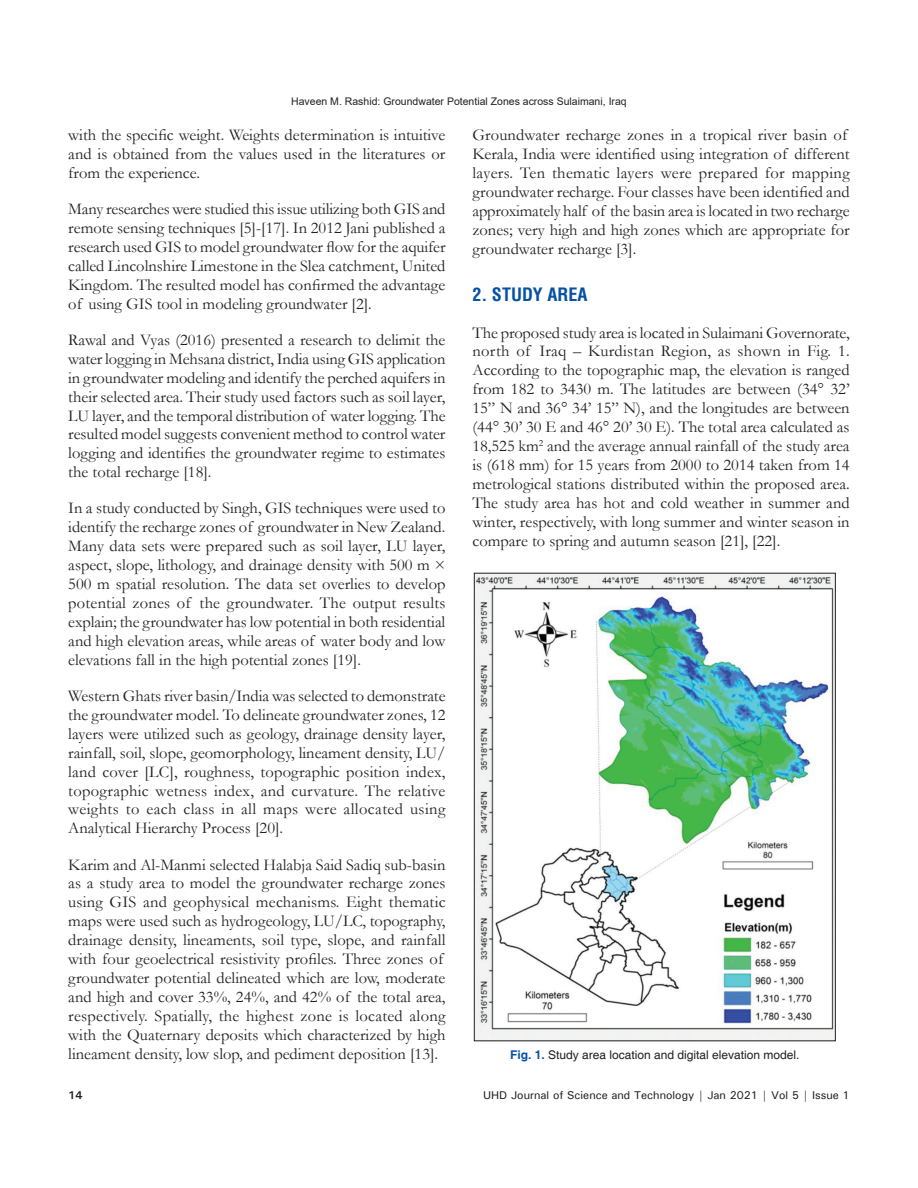
<style>
.page{position:relative;width:918px;height:1188px;background:#fff}
.page>*{position:absolute;margin:0;border:0;box-sizing:border-box;transform-origin:0 0}
.t1{font:700 condensed 18px "Helvetica";color:#0551a4}
.TX{font:16.5px/18.9px "Garamond";color:#231f20;text-align:justify}
.FGC{font:12px "Helvetica";color:#231f20}
.t2{font:500 11.25px "Univers";color:#231f20}
.t3{font:700 11.25px "Univers";color:#231f20}
.t4{font:10.5px "Arial";color:#231f20}
.s1{font-weight:700;color:#0551a4}
</style>
<div class="page">
<img style="left:476px;top:575px;width:358px;height:464px">
<p class="t4" style="left:291px;top:94px;width:337px">Haveen M. Rashid: Groundwater Potential Zones across Sulaimani, Iraq</p>
<p class="TX" style="left:68px;top:125px;width:379px">with the specific weight. Weights determination is intuitive and is obtained from the values used in the literatures or from the experience.</p>
<p class="TX" style="left:68px;top:199px;width:379px">Many researches were studied this issue utilizing both GIS and remote sensing techniques [5]-[17]. In 2012 Jani published a research used GIS to model groundwater flow for the aquifer called Lincolnshire Limestone in the Slea catchment, United Kingdom. The resulted model has confirmed the advantage of using GIS tool in modeling groundwater [2].</p>
<p class="TX" style="left:68px;top:330px;width:379px">Rawal and Vyas (2016) presented a research to delimit the water logging in Mehsana district, India using GIS application in groundwater modeling and identify the perched aquifers in their selected area. Their study used factors such as soil layer, LU layer, and the temporal distribution of water logging. The resulted model suggests convenient method to control water logging and identifies the groundwater regime to estimates the total recharge [18].</p>
<p class="TX" style="left:68px;top:498px;width:379px">In a study conducted by Singh, GIS techniques were used to identify the recharge zones of groundwater in New Zealand.<br>Many data sets were prepared such as soil layer, LU layer, aspect, slope, lithology, and drainage density with 500 m × 500 m spatial resolution. The data set overlies to develop potential zones of the groundwater. The output results explain; the groundwater has low potential in both residential and high elevation areas, while areas of water body and low elevations fall in the high potential zones [19].</p>
<p class="TX" style="left:68px;top:686px;width:379px">Western Ghats river basin/India was selected to demonstrate the groundwater model. To delineate groundwater zones, 12 layers were utilized such as geology, drainage density layer, rainfall, soil, slope, geomorphology, lineament density, LU/ land cover [LC], roughness, topographic position index, topographic wetness index, and curvature. The relative weights to each class in all maps were allocated using Analytical Hierarchy Process [20].</p>
<p class="TX" style="left:68px;top:854px;width:379px;text-align:left">Karim and Al-Manmi selected Halabja Said Sadiq sub-basin as a study area to model the groundwater recharge zones using GIS and geophysical mechanisms. Eight thematic maps were used such as hydrogeology, LU/LC, topography, drainage density, lineaments, soil type, slope, and rainfall with four geoelectrical resistivity profiles. Three zones of groundwater potential delineated which are low, moderate and high and cover 33%, 24%, and 42% of the total area, respectively. Spatially, the highest zone is located along with the Quaternary deposits which characterized by high lineament density, low slop, and pediment deposition [13].</p>
<p class="TX" style="left:472px;top:125px;width:379px;text-align:left">Groundwater recharge zones in a tropical river basin of Kerala, India were identified using integration of different layers. Ten thematic layers were prepared for mapping groundwater recharge. Four classes have been identified and approximately half of the basin area is located in two recharge zones; very high and high zones which are appropriate for groundwater recharge [3].</p>
<h1 class="t1" style="left:472px;top:283px;width:117px">2. STUDY AREA</h1>
<p class="TX" style="left:472px;top:322px;width:379px">The proposed study area is located in Sulaimani Governorate, north of Iraq – Kurdistan Region, as shown in Fig. 1.<br>According to the topographic map, the elevation is ranged from 182 to 3430 m. The latitudes are between (34° 32’ 15” N and 36° 34’ 15” N), and the longitudes are between (44° 30’ 30 E and 46° 20’ 30 E). The total area calculated as 18,525 km<sup>2</sup> and the average annual rainfall of the study area is (618 mm) for 15 years from 2000 to 2014 taken from 14 metrological stations distributed within the proposed area.<br>The study area has hot and cold weather in summer and winter, respectively, with long summer and winter season in compare to spring and autumn season [21], [22].</p>
<p class="FGC" style="left:510px;top:1048px;width:291px"><span class="s1">Fig. 1.</span> Study area location and digital elevation model.</p>
<p class="t3" style="left:68px;top:1088px;width:16px">14</p>
<p class="t2" style="left:483px;top:1088px;width:368px">UHD Journal of Science and Technology | Jan 2021 | Vol 5 | Issue 1</p>
</div>
